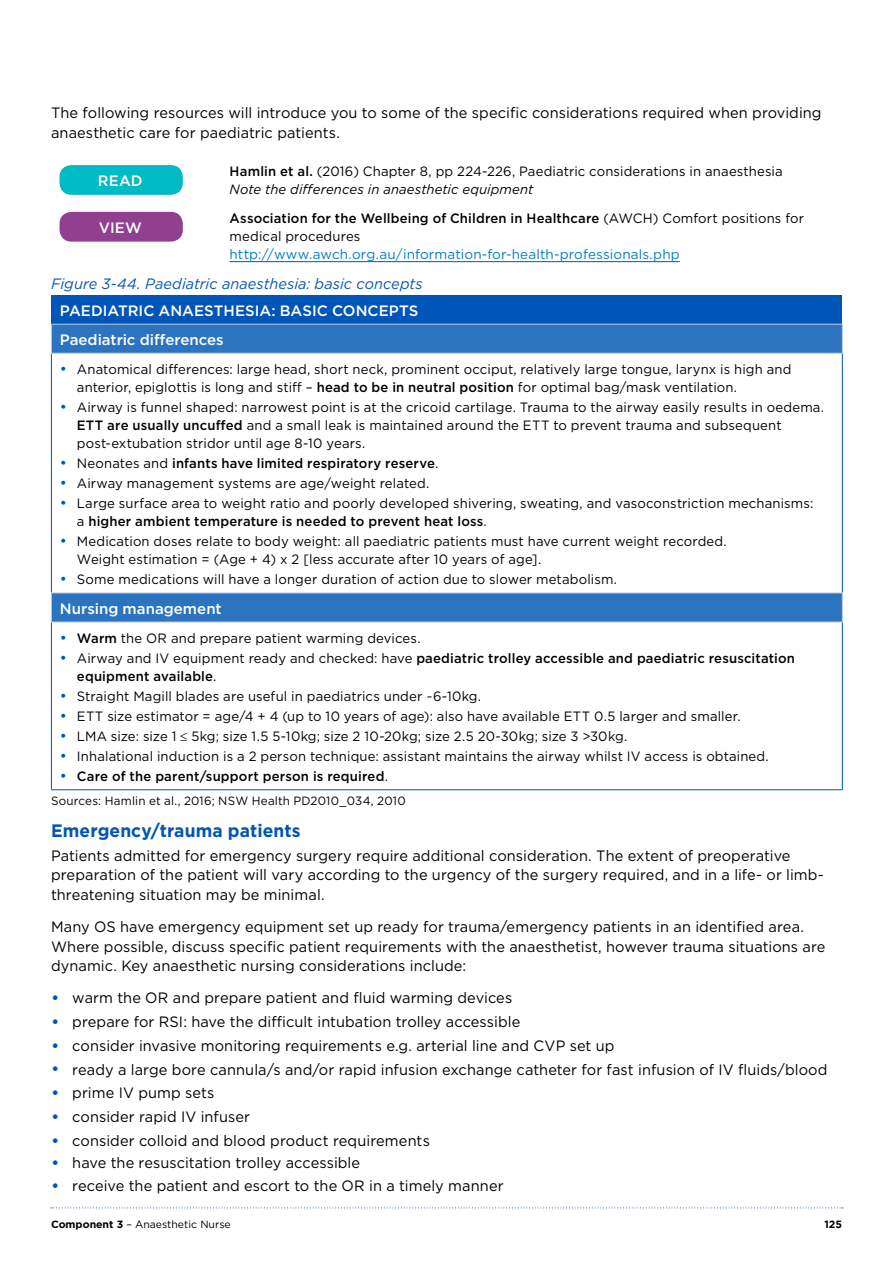
<style>
.page{position:relative;width:893px;height:1263px;background:#fff}
.page>*{position:absolute;margin:0;border:0;box-sizing:border-box;transform-origin:0 0}
.t1{font:700 18px "Gotham";letter-spacing:.005em;color:#0055b8}
.t2{font:15px/19.5px "Gotham";letter-spacing:.005em;color:#000}
.t3{font:500 15px/29px "Gotham";color:#fff}
.t4{font:italic 15px "Gotham";letter-spacing:.005em;color:#0055b8}
.t5{font:13.5px/18px "Gotham";letter-spacing:.01em;color:#000}
.t6{font:500 13.5px/18px "Gotham";letter-spacing:.01em;color:#000}
.t7{font:13.5px "Gotham";letter-spacing:.01em;color:#007dc5}
.t8{font:12px "Gotham";letter-spacing:.015em;color:#000}
.t9{font:10.5px "Gotham";color:#000}
.t10{font:700 10.5px "Gotham";color:#000}
.s1{font-weight:500}
.s2{font-style:italic}
.s3{font-weight:400}
.s4{font-size:15px;color:#0055b8}
.s5{font-weight:400;font-size:15px;color:#0055b8}
.s6{font-size:18px;color:#0055b8}
.s7{font-weight:700}
</style>
<div class="page">
<svg style="left:51px;top:1207px;width:792px;height:1px"></svg>
<div style="left:60px;top:165px;width:123px;height:30px;background:#00bac4;border-radius:12px"></div>
<div style="left:60px;top:212px;width:123px;height:30px;background:#913f91;border-radius:12px"></div>
<hr style="left:230px;top:261px;width:450px;height:1px;background:#0055b8">
<div style="left:51px;top:295px;width:791px;height:29px;background:#0055b8"></div>
<svg style="left:52px;top:325px;width:790px;height:297px"></svg>
<hr style="left:51px;top:354px;width:1px;height:239px;background:#0055b8">
<hr style="left:842px;top:354px;width:1px;height:239px;background:#0055b8">
<hr style="left:51px;top:622px;width:1px;height:167px;background:#0055b8">
<hr style="left:842px;top:622px;width:1px;height:167px;background:#0055b8">
<hr style="left:51px;top:789px;width:792px;height:1px;background:#0055b8">
<hr style="left:51px;top:324px;width:792px;height:1px;background:#bbc8e2">
<svg style="left:51px;top:325px;width:1px;height:28px"></svg>
<svg style="left:842px;top:325px;width:1px;height:28px"></svg>
<hr style="left:51px;top:353px;width:792px;height:1px;background:#bbc8e2">
<hr style="left:51px;top:593px;width:792px;height:1px;background:#bbc8e2">
<svg style="left:51px;top:593px;width:1px;height:29px"></svg>
<svg style="left:842px;top:594px;width:1px;height:28px"></svg>
<hr style="left:51px;top:622px;width:792px;height:1px;background:#bbc8e2">
<p class="t2" style="left:51px;top:103px;width:772px">The following resources will introduce you to some of the specific considerations required when providing anaesthetic care for paediatric patients.</p>
<p class="t3" style="left:98px;top:166px;width:46px">READ</p>
<p class="t5" style="left:230px;top:162px;width:555px"><span class="s1">Hamlin et al.</span> (2016) Chapter 8, pp 224-226, Paediatric considerations in anaesthesia<br><span class="s2">Note the differences in anaesthetic equipment</span></p>
<p class="t3" style="left:99px;top:213px;width:44px">VIEW</p>
<p class="t6" style="left:230px;top:209px;width:576px">Association for the Wellbeing of Children in Healthcare <span class="s3">(AWCH) Comfort positions for medical procedures</span></p>
<p class="t7" style="left:230px;top:245px;width:452px">http://www.awch.org.au/information-for-health-professionals.php</p>
<p class="t4" style="left:51px;top:274px;width:373px">Figure 3-44. Paediatric anaesthesia: basic concepts</p>
<p class="t3" style="left:60px;top:296px;width:360px">PAEDIATRIC ANAESTHESIA: BASIC CONCEPTS<br>Paediatric differences</p>
<p class="t5" style="left:77px;top:360px;width:716px;text-indent:-17px"><span class="s4">•</span> Anatomical differences: large head, short neck, prominent occiput, relatively large tongue, larynx is high and anterior, epiglottis is long and stiff – <span class="s1">head to be in neutral position</span> for optimal bag/mask ventilation.</p>
<p class="t5" style="left:77px;top:398px;width:749px;text-indent:-17px"><span class="s4">•</span> Airway is funnel shaped: narrowest point is at the cricoid cartilage. Trauma to the airway easily results in oedema.<br><span class="s1">ETT are usually uncuffed</span> and a small leak is maintained around the ETT to prevent trauma and subsequent post-extubation stridor until age 8-10 years.</p>
<p class="t6" style="left:60px;top:454px;width:380px"><span class="s5">•</span> <span class="s3">Neonates and</span> infants have limited respiratory reserve<span class="s3">.</span></p>
<p class="t5" style="left:60px;top:474px;width:371px"><span class="s4">•</span> Airway management systems are age/weight related.</p>
<p class="t5" style="left:77px;top:494px;width:738px;text-indent:-17px"><span class="s4">•</span> Large surface area to weight ratio and poorly developed shivering, sweating, and vasoconstriction mechanisms: a <span class="s1">higher ambient temperature is needed to prevent heat loss</span>.</p>
<p class="t5" style="left:77px;top:532px;width:651px;text-indent:-17px"><span class="s4">•</span> Medication doses relate to body weight: all paediatric patients must have current weight recorded.<br>Weight estimation = (Age + 4) x 2 [less accurate after 10 years of age].</p>
<p class="t5" style="left:60px;top:570px;width:559px"><span class="s4">•</span> Some medications will have a longer duration of action due to slower metabolism.</p>
<p class="t3" style="left:60px;top:593px;width:163px">Nursing management</p>
<p class="t5" style="left:60px;top:628px;width:362px"><span class="s4">•</span> <span class="s1">Warm</span> the OR and prepare patient warming devices.</p>
<p class="t6" style="left:77px;top:649px;width:720px;text-indent:-17px"><span class="s5">•</span> <span class="s3">Airway and IV equipment ready and checked: have</span> paediatric trolley accessible and paediatric resuscitation equipment available<span class="s3">.</span></p>
<p class="t5" style="left:60px;top:687px;width:423px"><span class="s4">•</span> Straight Magill blades are useful in paediatrics under ~6-10kg.</p>
<p class="t5" style="left:60px;top:707px;width:682px"><span class="s4">•</span> ETT size estimator = age/4 + 4 (up to 10 years of age): also have available ETT 0.5 larger and smaller.</p>
<p class="t5" style="left:60px;top:727px;width:569px"><span class="s4">•</span> LMA size: size 1 ≤ 5kg; size 1.5 5-10kg; size 2 10-20kg; size 2.5 20-30kg; size 3 &gt;30kg.</p>
<p class="t5" style="left:60px;top:747px;width:710px"><span class="s4">•</span> Inhalational induction is a 2 person technique: assistant maintains the airway whilst IV access is obtained.</p>
<p class="t6" style="left:60px;top:767px;width:330px"><span class="s5">•</span> Care of the parent/support person is required<span class="s3">.</span></p>
<p class="t8" style="left:51px;top:793px;width:356px">Sources: Hamlin et al., 2016; NSW Health PD2010_034, 2010</p>
<h1 class="t1" style="left:51px;top:819px;width:251px">Emergency/trauma patients</h1>
<p class="t2" style="left:51px;top:845px;width:774px">Patients admitted for emergency surgery require additional consideration. The extent of preoperative preparation of the patient will vary according to the urgency of the surgery required, and in a life- or limb&shy;threatening situation may be minimal.</p>
<p class="t2" style="left:51px;top:917px;width:776px">Many OS have emergency equipment set up ready for trauma/emergency patients in an identified area.<br>Where possible, discuss specific patient requirements with the anaesthetist, however trauma situations are dynamic. Key anaesthetic nursing considerations include:</p>
<p class="t2" style="left:51px;top:988px;width:463px"><span class="s6">•</span> warm the OR and prepare patient and fluid warming devices</p>
<p class="t2" style="left:51px;top:1012px;width:471px"><span class="s6">•</span> prepare for RSI: have the difficult intubation trolley accessible</p>
<p class="t2" style="left:51px;top:1035px;width:565px"><span class="s6">•</span> consider invasive monitoring requirements e.g. arterial line and CVP set up</p>
<p class="t2" style="left:51px;top:1059px;width:778px"><span class="s6">•</span> ready a large bore cannula/s and/or rapid infusion exchange catheter for fast infusion of IV fluids/blood</p>
<p class="t2" style="left:51px;top:1083px;width:165px"><span class="s6">•</span> prime IV pump sets</p>
<p class="t2" style="left:51px;top:1107px;width:201px"><span class="s6">•</span> consider rapid IV infuser</p>
<p class="t2" style="left:51px;top:1130px;width:380px"><span class="s6">•</span> consider colloid and blood product requirements</p>
<p class="t2" style="left:51px;top:1153px;width:311px"><span class="s6">•</span> have the resuscitation trolley accessible</p>
<p class="t2" style="left:51px;top:1175px;width:454px"><span class="s6">•</span> receive the patient and escort to the OR in a timely manner</p>
<p class="t9" style="left:51px;top:1217px;width:181px"><span class="s7">Component 3</span> – Anaesthetic Nurse</p>
<p class="t10" style="left:824px;top:1217px;width:19px">125</p>
</div>
